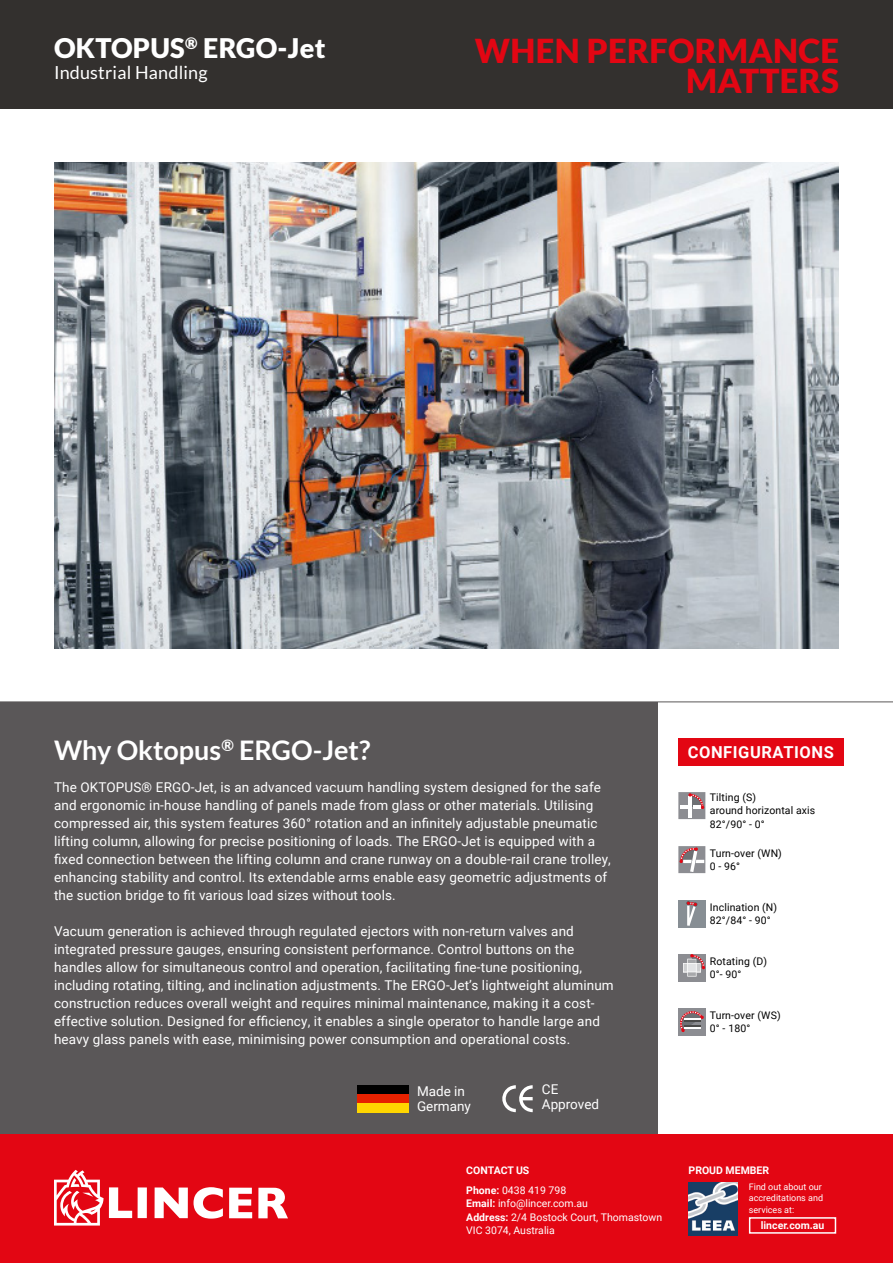
<style>
.page{position:relative;width:893px;height:1263px;background:#fff}
.page>*{position:absolute;margin:0;border:0;box-sizing:border-box;transform-origin:0 0}
.t1{font:900 33px/30px "Lato";letter-spacing:.01em;color:#e30613;text-align:right}
.t2{font:700 27px "Lato";color:#fff}
.t3{font:900 27px "Lato";letter-spacing:.01em;color:#fff}
.t4{font:18px "Lato";letter-spacing:.01em;color:#fff}
.t5{font:700 16.5px "Roboto";letter-spacing:.035em;color:#fff}
.t6{font:13.5px/18px "Roboto";letter-spacing:.01em;color:#fff}
.t7{font:10.5px/13.5px "Roboto";letter-spacing:.01em;color:#000}
.t8{font:10.5px/13.5px "Roboto";color:#fff}
.t9{font:700 10.5px "Roboto";color:#fff}
.t10{font:9px/11.2px "Roboto";color:#fff}
.s1{font-weight:700}
</style>
<div class="page">
<div style="left:0;top:0;width:893px;height:108px;background:#33302e"></div>
<div style="left:0;top:702px;width:657px;height:432px;background:#5a5758"></div>
<svg style="left:502px;top:1085px;width:31px;height:27px"></svg>
<div style="left:357px;top:1085px;width:51px;height:9px;background:#000"></div>
<div style="left:357px;top:1094px;width:51px;height:9px;background:#e62100"></div>
<div style="left:357px;top:1103px;width:51px;height:9px;background:#ffd600"></div>
<div style="left:678px;top:738px;width:166px;height:27px;background:#e30613"></div>
<hr style="left:0;top:702px;width:893px;height:1px;background:#5a5758">
<svg style="left:678px;top:792px;width:27px;height:27px"></svg>
<div style="left:0;top:1134px;width:893px;height:129px;background:#e30613"></div>
<div style="left:138px;top:1187px;width:9px;height:31px;background:#fff"></div>
<svg style="left:155px;top:1187px;width:33px;height:31px"></svg>
<svg style="left:194px;top:1187px;width:29px;height:31px"></svg>
<svg style="left:229px;top:1188px;width:23px;height:30px"></svg>
<svg style="left:258px;top:1188px;width:30px;height:30px"></svg>
<svg style="left:54px;top:1170px;width:78px;height:55px"></svg>
<div style="left:749px;top:1217px;width:87px;height:17px;border:2px solid #fff"></div>
<img style="left:688px;top:1183px;width:50px;height:52px">
<img style="left:54px;top:162px;width:785px;height:486px">
<div style="left:678px;top:900px;width:27px;height:27px;background:#878e94"></div>
<svg style="left:686px;top:901px;width:11px;height:25px"></svg>
<div style="left:678px;top:954px;width:27px;height:27px;background:#8c8d92"></div>
<svg style="left:683px;top:954px;width:22px;height:22px"></svg>
<svg style="left:678px;top:846px;width:27px;height:27px"></svg>
<div style="left:678px;top:1008px;width:27px;height:27px;background:#8c8d92"></div>
<svg style="left:680px;top:1011px;width:24px;height:21px"></svg>
<h2 class="t3" style="left:54px;top:32px;width:273px">OKTOPUS<sup>®</sup> ERGO-Jet</h2>
<h3 class="t4" style="left:54px;top:62px;width:155px">Industrial Handling</h3>
<h1 class="t1" style="left:475px;top:35px;width:366px">WHEN PERFORMANCE<br>MATTERS</h1>
<h2 class="t2" style="left:54px;top:734px;width:318px">Why Oktopus<sup>®</sup> ERGO-Jet?</h2>
<p class="t5" style="left:688px;top:740px;width:148px">CONFIGURATIONS</p>
<p class="t6" style="left:54px;top:778px;width:558px">The OKTOPUS® ERGO-Jet, is an advanced vacuum handling system designed for the safe and ergonomic in-house handling of panels made from glass or other materials. Utilising compressed air, this system features 360° rotation and an infinitely adjustable pneumatic lifting column, allowing for precise positioning of loads. The ERGO-Jet is equipped with a fixed connection between the lifting column and crane runway on a double-rail crane trolley, enhancing stability and control. Its extendable arms enable easy geometric adjustments of the suction bridge to fit various load sizes without tools.</p>
<p class="t6" style="left:54px;top:922px;width:561px">Vacuum generation is achieved through regulated ejectors with non-return valves and integrated pressure gauges, ensuring consistent performance. Control buttons on the handles allow for simultaneous control and operation, facilitating fine-tune positioning, including rotating, tilting, and inclination adjustments. The ERGO-Jet’s lightweight aluminum construction reduces overall weight and requires minimal maintenance, making it a cost&shy;effective solution. Designed for efficiency, it enables a single operator to handle large and heavy glass panels with ease, minimising power consumption and operational costs.</p>
<p class="t6" style="left:417px;top:1083px;width:55px;line-height:15px">Made in<br>Germany</p>
<p class="t6" style="left:542px;top:1081px;width:59px;line-height:15px">CE<br>Approved</p>
<p class="t7" style="left:710px;top:790px;width:107px">Tilting (S)<br>around horizontal axis<br>82°/90° - 0°</p>
<p class="t7" style="left:710px;top:846px;width:74px">Turn-over (WN)<br>0 - 96°</p>
<p class="t7" style="left:710px;top:900px;width:69px">Inclination (N)<br>82°/84° - 90°</p>
<p class="t7" style="left:710px;top:954px;width:59px">Rotating (D)<br>0°- 90°</p>
<p class="t7" style="left:710px;top:1008px;width:72px">Turn-over (WS)<br>0° - 180°</p>
<p class="t9" style="left:466px;top:1163px;width:65px">CONTACT US</p>
<p class="t9" style="left:688px;top:1163px;width:82px">PROUD MEMBER</p>
<p class="t8" style="left:466px;top:1183px;width:197px"><span class="s1">Phone:</span> 0438 419 798<br><span class="s1">Email:</span> info@lincer.com.au<br><span class="s1">Address:</span> 2/4 Bostock Court, Thomastown<br>VIC 3074, Australia</p>
<p class="t10" style="left:749px;top:1181px;width:76px">Find out about our accreditations and services at:</p>
<p class="t9" style="left:761px;top:1218px;width:65px">lincer.com.au</p>
</div>
